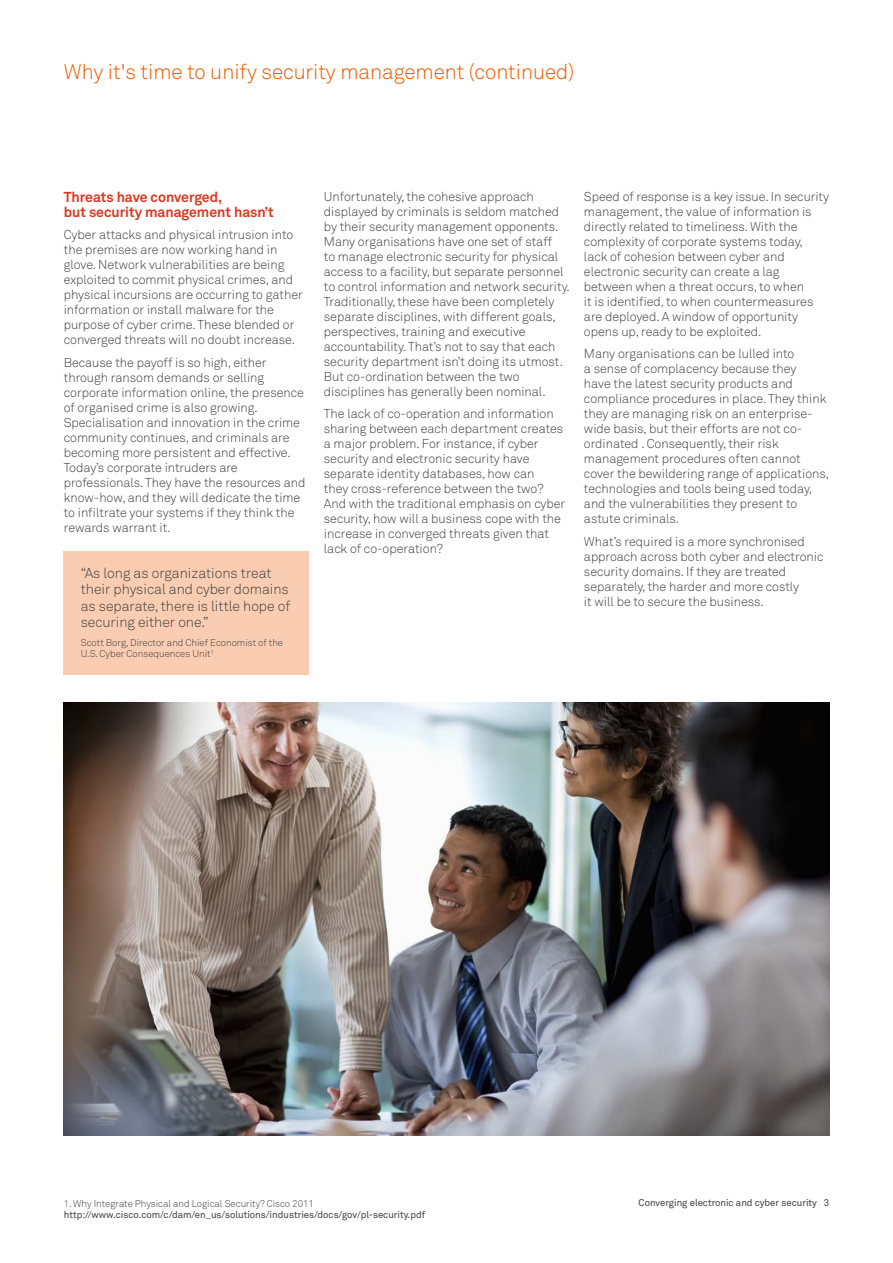
<style>
.page{position:relative;width:893px;height:1263px;background:#fff}
.page>*{position:absolute;margin:0;border:0;box-sizing:border-box;transform-origin:0 0}
.Subhead__Section_Int{font:300 21px "Telstra Akkurat";color:#f05a00}
.t1{font:300 14.25px/16.5px "Telstra Akkurat";color:#414141}
.Subhead__Bold_9_5pt{font:700 14.25px/15px "Telstra Akkurat";color:#d93923}
.Body__Text__1_2sp{font:300 12.75px/15px "Telstra Akkurat";color:#414141}
.Body__Text__1sp{font:300 12.75px/15px "Telstra Akkurat";color:#414141}
.Caption__Text_6_5pt{font:9.75px/11.2px "Telstra Akkurat";color:#414141}
.t2{font:300 9.75px/11.2px "Telstra Akkurat";color:#414141}
.s1{font-weight:300}
</style>
<div class="page">
<div style="left:64px;top:551px;width:245px;height:123px;background:#facdb2"></div>
<img style="left:64px;top:703px;width:765px;height:432px">
<p class="Subhead__Section_Int" style="left:64px;top:59px;width:512px">Why it's time to unify security management (continued)</p>
<p class="Subhead__Bold_9_5pt" style="left:64px;top:189px;width:211px">Threats have converged,<br>but security management hasn’t</p>
<p class="Body__Text__1_2sp" style="left:64px;top:227px;width:241px">Cyber attacks and physical intrusion into the premises are now working hand in glove. Network vulnerabilities are being exploited to commit physical crimes, and physical incursions are occurring to gather information or install malware for the purpose of cyber crime. These blended or converged threats will no doubt increase.</p>
<p class="Body__Text__1sp" style="left:64px;top:355px;width:243px">Because the payoff is so high, either through ransom demands or selling corporate information online, the presence of organised crime is also growing.<br>Specialisation and innovation in the crime community continues, and criminals are becoming more persistent and effective.<br>Today’s corporate intruders are professionals. They have the resources and know-how, and they will dedicate the time to infiltrate your systems if they think the rewards warrant it.</p>
<p class="t1" style="left:81px;top:565px;width:211px">“As long as organizations treat their physical and cyber domains as separate, there is little hope of securing either one.”</p>
<p class="t2" style="left:81px;top:637px;width:204px">Scott Borg, Director and Chief Economist of the<br>U.S. Cyber Consequences Unit<sup>1</sup></p>
<p class="Body__Text__1_2sp" style="left:324px;top:189px;width:247px">Unfortunately, the cohesive approach displayed by criminals is seldom matched by their security management opponents.<br>Many organisations have one set of staff<br>to manage electronic security for physical access to a facility, but separate personnel to control information and network security.<br>Traditionally, these have been completely separate disciplines, with different goals, perspectives, training and executive accountability. That’s not to say that each security department isn’t doing its utmost.<br>But co-ordination between the two disciplines has generally been nominal.</p>
<p class="Body__Text__1_2sp" style="left:324px;top:406px;width:243px">The lack of co-operation and information sharing between each department creates a major problem. For instance, if cyber security and electronic security have separate identity databases, how can<br>they cross-reference between the two?<br>And with the traditional emphasis on cyber security, how will a business cope with the increase in converged threats given that lack of co-operation?</p>
<p class="Body__Text__1_2sp" style="left:584px;top:189px;width:247px">Speed of response is a key issue. In security management, the value of information is directly related to timeliness. With the complexity of corporate systems today, lack of cohesion between cyber and electronic security can create a lag between when a threat occurs, to when<br>it is identified, to when countermeasures are deployed. A window of opportunity opens up, ready to be exploited.</p>
<p class="Body__Text__1_2sp" style="left:584px;top:346px;width:247px">Many organisations can be lulled into<br>a sense of complacency because they<br>have the latest security products and compliance procedures in place. They think they are managing risk on an enterprise&shy;wide basis, but their efforts are not co&shy;ordinated . Consequently, their risk management procedures often cannot cover the bewildering range of applications, technologies and tools being used today, and the vulnerabilities they present to astute criminals.</p>
<p class="Body__Text__1_2sp" style="left:584px;top:534px;width:241px">What’s required is a more synchronised approach across both cyber and electronic security domains. If they are treated separately, the harder and more costly<br>it will be to secure the business.</p>
<p class="Caption__Text_6_5pt" style="left:64px;top:1198px;width:363px"><span class="s1">1. Why Integrate Physical and Logical Security? Cisco 2011 </span>http://www.cisco.com/c/dam/en_us/solutions/industries/docs/gov/pl-security.pdf</p>
<p class="Caption__Text_6_5pt" style="left:639px;top:1197px;width:192px">Converging electronic and cyber security 3</p>
</div>
